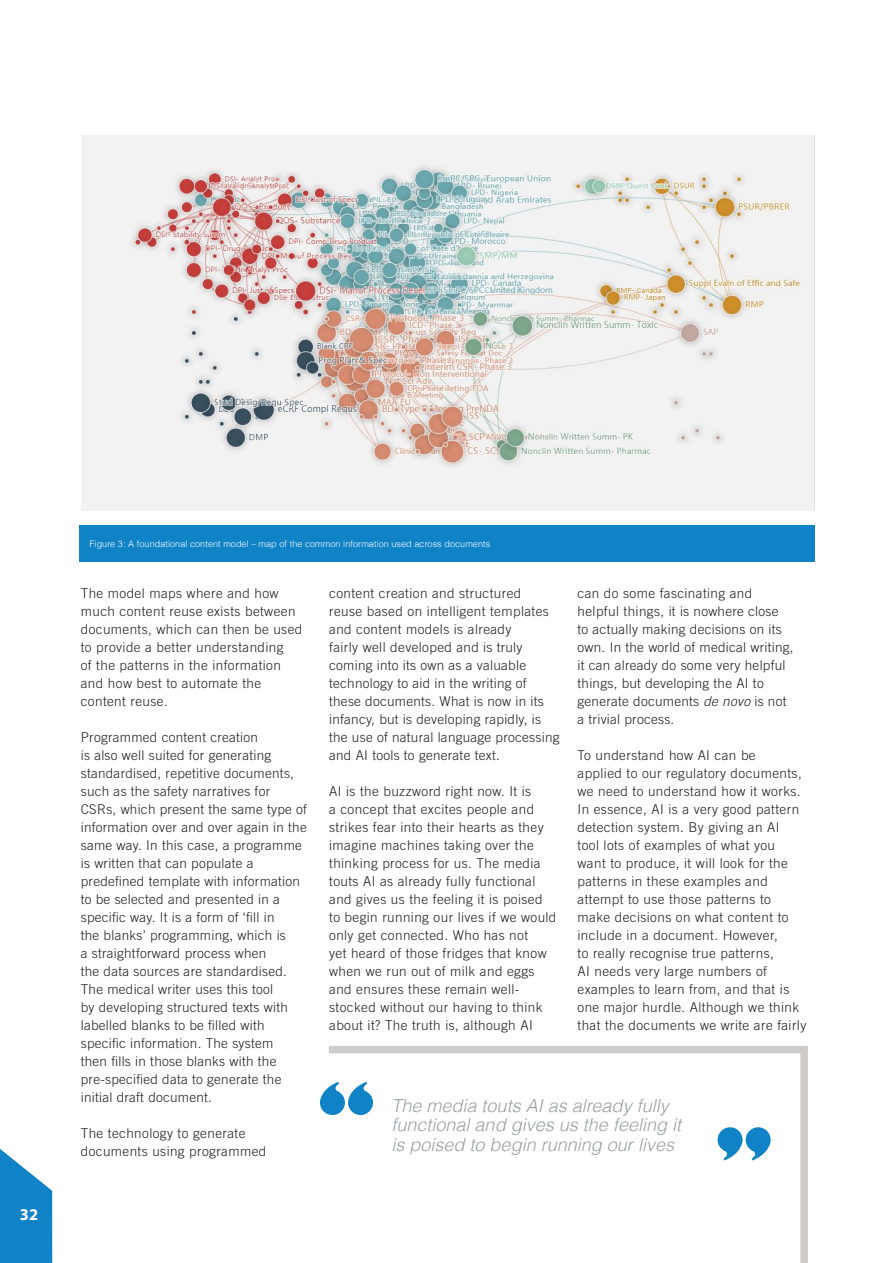
<style>
.page{position:relative;width:893px;height:1263px;background:#fff}
.page>*{position:absolute;margin:0;border:0;box-sizing:border-box;transform-origin:0 0}
.EBR_Body_Text{font:italic 300 18px/19.5px "Helvetica";color:#98a0a2}
.t1{font:700 16.5px "Myriad Pro";color:#fff}
.EBR_Body_Text-2{font:300 13.5px/18px "Trade Gothic LT Std";letter-spacing:.03em;color:#231f20}
.EBR_Byline{font:300 9px "Helvetica";letter-spacing:.01em;color:#fff}
.s1{font-style:italic}
</style>
<div class="page">
<svg style="left:0;top:1149px;width:52px;height:114px"></svg>
<img style="left:82px;top:136px;width:733px;height:375px">
<div style="left:80px;top:526px;width:735px;height:36px;background:#1083c6"></div>
<svg style="left:329px;top:1046px;width:479px;height:217px"></svg>
<svg style="left:320px;top:1082px;width:53px;height:33px"></svg>
<svg style="left:717px;top:1127px;width:54px;height:33px"></svg>
<p class="t1" style="left:20px;top:1205px;width:20px">32</p>
<p class="EBR_Byline" style="left:89px;top:537px;width:402px">Figure 3: A foundational content model – map of the common information used across documents</p>
<p class="EBR_Body_Text-2" style="left:81px;top:584px;width:223px">The model maps where and how much content reuse exists between documents, which can then be used to provide a better understanding<br>of the patterns in the information and how best to automate the content reuse.</p>
<p class="EBR_Body_Text-2" style="left:81px;top:728px;width:228px">Programmed content creation<br>is also well suited for generating standardised, repetitive documents, such as the safety narratives for CSRs, which present the same type of information over and over again in the same way. In this case, a programme is written that can populate a predefined template with information to be selected and presented in a specific way. It is a form of ‘fill in<br>the blanks’ programming, which is<br>a straightforward process when<br>the data sources are standardised.<br>The medical writer uses this tool<br>by developing structured texts with labelled blanks to be filled with specific information. The system<br>then fills in those blanks with the pre-specified data to generate the initial draft document.</p>
<p class="EBR_Body_Text-2" style="left:81px;top:1124px;width:187px">The technology to generate documents using programmed</p>
<p class="EBR_Body_Text-2" style="left:329px;top:584px;width:232px">content creation and structured<br>reuse based on intelligent templates and content models is already<br>fairly well developed and is truly coming into its own as a valuable technology to aid in the writing of these documents. What is now in its infancy, but is developing rapidly, is the use of natural language processing and AI tools to generate text.</p>
<p class="EBR_Body_Text-2" style="left:329px;top:782px;width:229px">AI is the buzzword right now. It is<br>a concept that excites people and strikes fear into their hearts as they imagine machines taking over the thinking process for us. The media touts AI as already fully functional and gives us the feeling it is poised to begin running our lives if we would only get connected. Who has not<br>yet heard of those fridges that know when we run out of milk and eggs and ensures these remain well&shy;stocked without our having to think about it? The truth is, although AI</p>
<p class="EBR_Body_Text-2" style="left:578px;top:584px;width:218px">can do some fascinating and helpful things, it is nowhere close<br>to actually making decisions on its own. In the world of medical writing, it can already do some very helpful things, but developing the AI to generate documents <span class="s1">de novo</span> is not a trivial process.</p>
<p class="EBR_Body_Text-2" style="left:578px;top:746px;width:230px">To understand how AI can be<br>applied to our regulatory documents, we need to understand how it works.<br>In essence, AI is a very good pattern detection system. By giving an AI<br>tool lots of examples of what you want to produce, it will look for the patterns in these examples and attempt to use those patterns to make decisions on what content to include in a document. However,<br>to really recognise true patterns,<br>AI needs very large numbers of examples to learn from, and that is one major hurdle. Although we think that the documents we write are fairly</p>
<p class="EBR_Body_Text" style="left:391px;top:1095px;width:291px">The media touts AI as already fully functional and gives us the feeling it is poised to begin running our lives</p>
</div>
